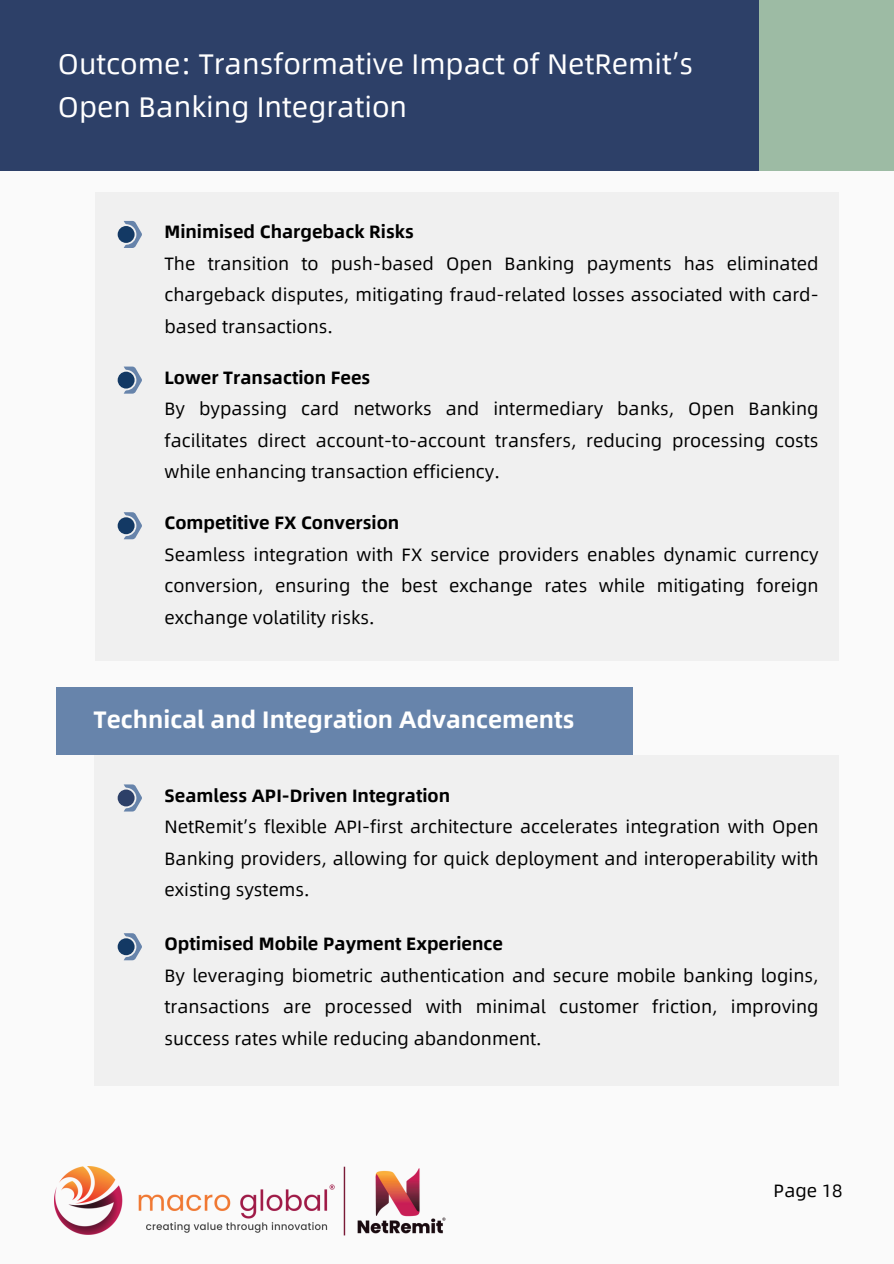
<style>
.page{position:relative;width:894px;height:1264px;background:#fff}
.page>*{position:absolute;margin:0;border:0;box-sizing:border-box;transform-origin:0 0}
.t1{font:28.5px/42.8px "Alibaba Sans";color:#fff}
.t2{font:700 24px "Alibaba Sans";color:#fff}
.t3{font:18px/31.5px "Alibaba Sans";color:#000;text-align:justify}
.t4{font:700 18px "Alibaba Sans";color:#000}
</style>
<div class="page">
<div style="left:0;top:0;width:893px;height:1263px;background:#fafafa"></div>
<div style="left:95px;top:192px;width:743px;height:469px;background:#f0f0f0"></div>
<div style="left:95px;top:755px;width:743px;height:330px;background:#f0f0f0"></div>
<svg style="left:124px;top:221px;width:18px;height:27px"></svg>
<div style="left:118px;top:226px;width:16px;height:17px;background:#133964;border-radius:50%"></div>
<svg style="left:124px;top:366px;width:18px;height:27px"></svg>
<div style="left:118px;top:371px;width:16px;height:17px;background:#133964;border-radius:50%"></div>
<svg style="left:124px;top:512px;width:18px;height:27px"></svg>
<div style="left:118px;top:517px;width:16px;height:17px;background:#133964;border-radius:50%"></div>
<svg style="left:124px;top:784px;width:18px;height:27px"></svg>
<div style="left:118px;top:789px;width:16px;height:17px;background:#2d4068;border-radius:50%"></div>
<div style="left:0;top:0;width:893px;height:170px;background:#2d4068"></div>
<div style="left:759px;top:0;width:134px;height:170px;background:#9dbba4"></div>
<div style="left:56px;top:687px;width:576px;height:68px;background:#6784ab"></div>
<img style="left:54px;top:1166px;width:392px;height:69px">
<svg style="left:124px;top:933px;width:18px;height:27px"></svg>
<div style="left:118px;top:938px;width:16px;height:17px;background:#133964;border-radius:50%"></div>
<p class="t1" style="left:58px;top:41px;width:636px">Outcome: Transformative Impact of NetRemit’s<br>Open Banking Integration</p>
<h1 class="t4" style="left:164px;top:217px;width:251px">Minimised Chargeback Risks</h1>
<p class="t3" style="left:164px;top:246px;width:655px">The transition to push-based Open Banking payments has eliminated chargeback disputes, mitigating fraud-related losses associated with card&shy;based transactions.</p>
<p class="t4" style="left:164px;top:362px;width:207px">Lower Transaction Fees</p>
<p class="t3" style="left:164px;top:392px;width:655px">By bypassing card networks and intermediary banks, Open Banking facilitates direct account-to-account transfers, reducing processing costs while enhancing transaction efficiency.</p>
<p class="t4" style="left:164px;top:508px;width:236px">Competitive FX Conversion</p>
<p class="t3" style="left:164px;top:537px;width:655px">Seamless integration with FX service providers enables dynamic currency conversion, ensuring the best exchange rates while mitigating foreign exchange volatility risks.</p>
<h2 class="t2" style="left:94px;top:699px;width:482px">Technical and Integration Advancements</h2>
<p class="t4" style="left:164px;top:780px;width:287px">Seamless API-Driven Integration</p>
<p class="t3" style="left:164px;top:809px;width:655px">NetRemit’s flexible API-first architecture accelerates integration with Open Banking providers, allowing for quick deployment and interoperability with existing systems.</p>
<p class="t4" style="left:164px;top:928px;width:340px">Optimised Mobile Payment Experience</p>
<p class="t3" style="left:164px;top:958px;width:655px">By leveraging biometric authentication and secure mobile banking logins, transactions are processed with minimal customer friction, improving success rates while reducing abandonment.</p>
<p class="t3" style="left:773px;top:1174px;width:70px">Page 18</p>
</div>
